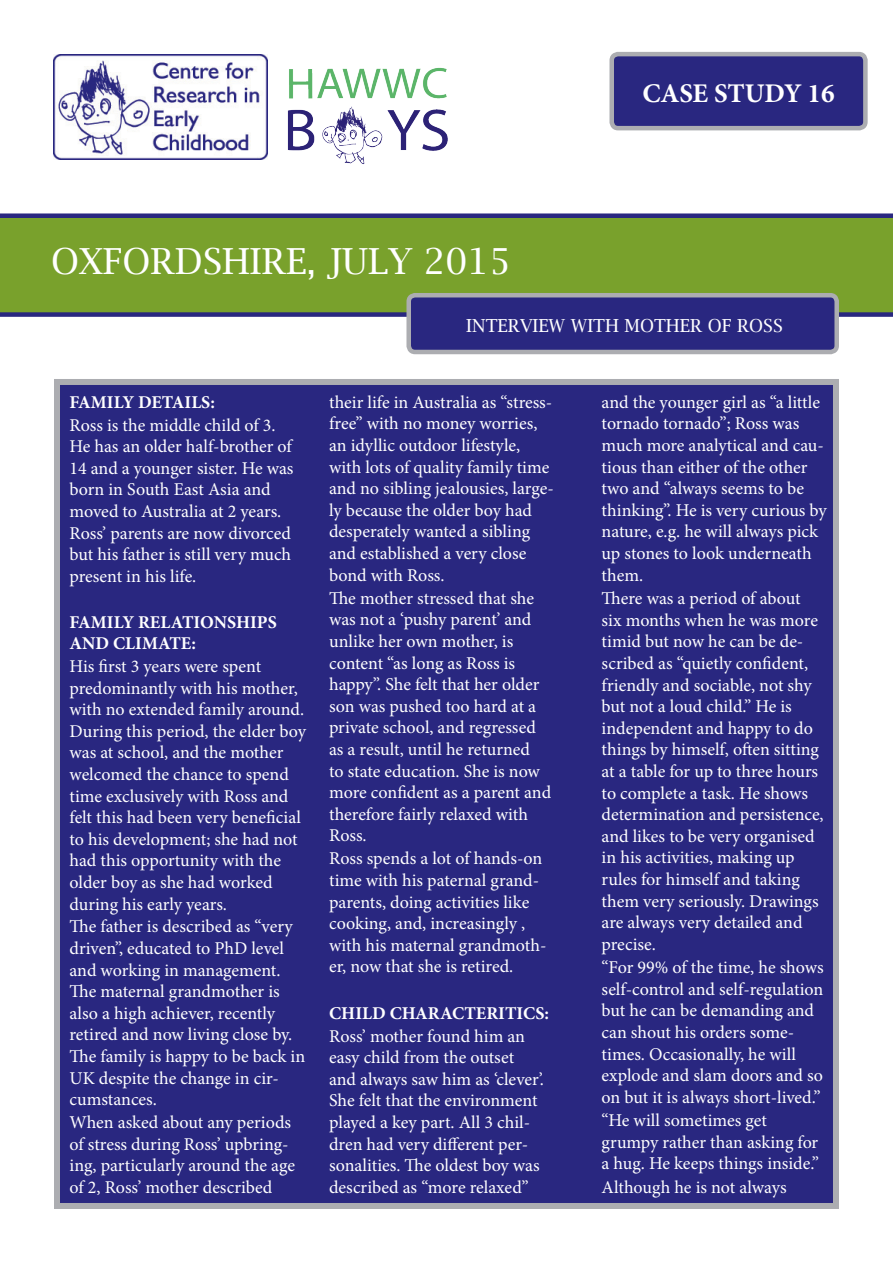
<style>
.page{position:relative;width:893px;height:1263px;background:#fff}
.page>*{position:absolute;margin:0;border:0;box-sizing:border-box;transform-origin:0 0}
.t1{font:36px "Lucida Bright";color:#fff}
.t2{font:700 27px "Minion Pro";letter-spacing:-.005em;color:#fff}
.t3{font:18px/21.6px "Minion Pro";letter-spacing:-.005em;color:#fff}
.t4{font:700 18px/21.6px "Minion Pro";color:#fff}
.t5{font:18px "Lucida Bright";color:#fff}
</style>
<div class="page">
<div style="left:54px;top:379px;width:785px;height:830px;background:#292780;border:6px solid #acadb1"></div>
<svg style="left:0;top:213px;width:893px;height:104px;background:#739833"></svg>
<img style="left:53px;top:54px;width:215px;height:105px">
<div style="left:409px;top:295px;width:428px;height:57px;background:#292780;border-radius:6px"></div>
<div style="left:406px;top:293px;width:433px;height:61px;border:4px solid #acadb1;border-radius:6px"></div>
<img style="left:287px;top:67px;width:161px;height:97px">
<div style="left:612px;top:54px;width:253px;height:74px;background:#292780;border-radius:6px"></div>
<div style="left:609px;top:52px;width:259px;height:78px;border:4px solid #acadb1;border-radius:6px"></div>
<p class="t2" style="left:642px;top:74px;width:194px">CASE STUDY 16</p>
<p class="t1" style="left:51px;top:241px;width:461px">OXFORDSHIRE, JULY 2015</p>
<p class="t5" style="left:466px;top:315px;width:318px">INTERVIEW WITH MOTHER OF ROSS</p>
<p class="t4" style="left:70px;top:391px;width:147px">FAMILY DETAILS:</p>
<p class="t3" style="left:70px;top:414px;width:226px">Ross is the middle child of 3.<br>He has an older half-brother of<br>14 and a younger sister. He was born in South East Asia and moved to Australia at 2 years.<br>Ross’ parents are now divorced but his father is still very much present in his life.</p>
<p class="t4" style="left:70px;top:611px;width:209px">FAMILY RELATIONSHIPS<br>AND CLIMATE:</p>
<p class="t3" style="left:70px;top:655px;width:238px">His first 3 years were spent predominantly with his mother, with no extended family around.<br>During this period, the elder boy was at school, and the mother welcomed the chance to spend time exclusively with Ross and felt this had been very beneficial to his development; she had not had this opportunity with the older boy as she had worked during his early years.</p>
<p class="t3" style="left:70px;top:916px;width:237px">The father is described as “very driven”, educated to PhD level and working in management.<br>The maternal grandmother is also a high achiever, recently retired and now living close by.<br>The family is happy to be back in<br>UK despite the change in cir&shy;cumstances.</p>
<p class="t3" style="left:70px;top:1111px;width:227px">When asked about any periods of stress during Ross’ upbring&shy;ing, particularly around the age of 2, Ross’ mother described</p>
<p class="t3" style="left:329px;top:391px;width:226px">their life in Australia as “stress&shy;free” with no money worries, an idyllic outdoor lifestyle, with lots of quality family time and no sibling jealousies, large&shy;ly because the older boy had desperately wanted a sibling and established a very close bond with Ross.</p>
<p class="t3" style="left:329px;top:587px;width:224px">The mother stressed that she was not a ‘pushy parent’ and unlike her own mother, is content “as long as Ross is happy”. She felt that her older son was pushed too hard at a private school, and regressed as a result, until he returned<br>to state education. She is now more confident as a parent and therefore fairly relaxed with<br>Ross.</p>
<p class="t3" style="left:329px;top:848px;width:219px">Ross spends a lot of hands-on time with his paternal grand&shy;parents, doing activities like cooking, and, increasingly , with his maternal grandmoth&shy;er, now that she is retired.</p>
<p class="t4" style="left:329px;top:1002px;width:221px">CHILD CHARACTERITICS:</p>
<p class="t3" style="left:329px;top:1025px;width:216px">Ross’ mother found him an easy child from the outset and always saw him as ‘clever’.<br>She felt that the environment played a key part. All 3 chil&shy;dren had very different per&shy;sonalities. The oldest boy was described as “more relaxed”</p>
<p class="t3" style="left:602px;top:391px;width:226px">and the younger girl as “a little tornado tornado”; Ross was much more analytical and cau&shy;tious than either of the other two and “always seems to be thinking”. He is very curious by nature, e.g. he will always pick up stones to look underneath them.</p>
<p class="t3" style="left:602px;top:588px;width:224px">There was a period of about six months when he was more timid but now he can be de&shy;scribed as “quietly confident, friendly and sociable, not shy but not a loud child.” He is independent and happy to do things by himself, often sitting at a table for up to three hours to complete a task. He shows determination and persistence, and likes to be very organised in his activities, making up rules for himself and taking them very seriously. Drawings are always very detailed and precise.</p>
<p class="t3" style="left:602px;top:957px;width:224px">“For 99% of the time, he shows self-control and self-regulation but he can be demanding and can shout his orders some&shy;times. Occasionally, he will explode and slam doors and so on but it is always short-lived.”</p>
<p class="t3" style="left:602px;top:1110px;width:219px">“He will sometimes get grumpy rather than asking for a hug. He keeps things inside.”</p>
<p class="t3" style="left:602px;top:1176px;width:187px">Although he is not always</p>
</div>
